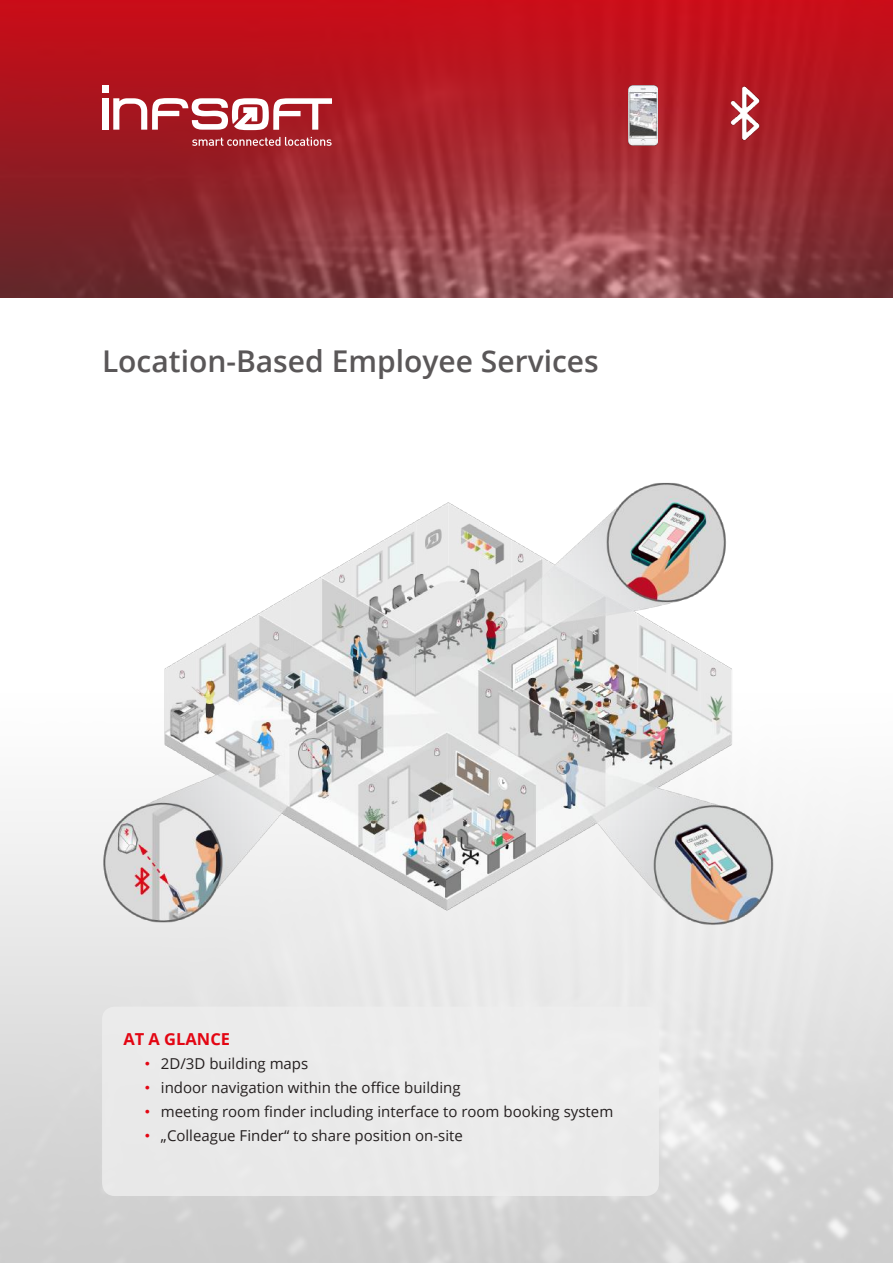
<style>
.page{position:relative;width:893px;height:1263px;background:#fff}
.page>*{position:absolute;margin:0;border:0;box-sizing:border-box;transform-origin:0 0}
.t1{font:600 30px "Open Sans";color:#5a5758}
.t2{font:700 16.5px "Open Sans";color:#e30613}
.t3{font:15px "Open Sans";color:#241f1f}
.s1{font-family:"Arial";color:#e30613}
</style>
<div class="page">
<img style="left:0;top:0;width:893px;height:298px">
<div style="left:102px;top:98px;width:6px;height:32px;background:#fff"></div>
<div style="left:102px;top:85px;width:6px;height:8px;background:#fff"></div>
<svg style="left:113px;top:98px;width:219px;height:32px"></svg>
<svg style="left:192px;top:137px;width:140px;height:9px"></svg>
<div style="left:102px;top:1006px;width:557px;height:190px;background:#eee;border-radius:13px"></div>
<img style="left:102px;top:482px;width:672px;height:463px">
<img style="left:628px;top:85px;width:29px;height:63px">
<img style="left:716px;top:84px;width:58px;height:58px">
<h1 class="t1" style="left:102px;top:340px;width:498px">Location-Based Employee Services</h1>
<p class="t2" style="left:123px;top:1027px;width:108px">AT A GLANCE</p>
<p class="t3" style="left:145px;top:1053px;width:165px"><span class="s1">•</span> 2D/3D building maps</p>
<p class="t3" style="left:145px;top:1077px;width:317px"><span class="s1">•</span> indoor navigation within the office building</p>
<p class="t3" style="left:145px;top:1101px;width:470px"><span class="s1">•</span> meeting room finder including interface to room booking system</p>
<p class="t3" style="left:145px;top:1125px;width:320px"><span class="s1">•</span> „Colleague Finder“ to share position on-site</p>
</div>
